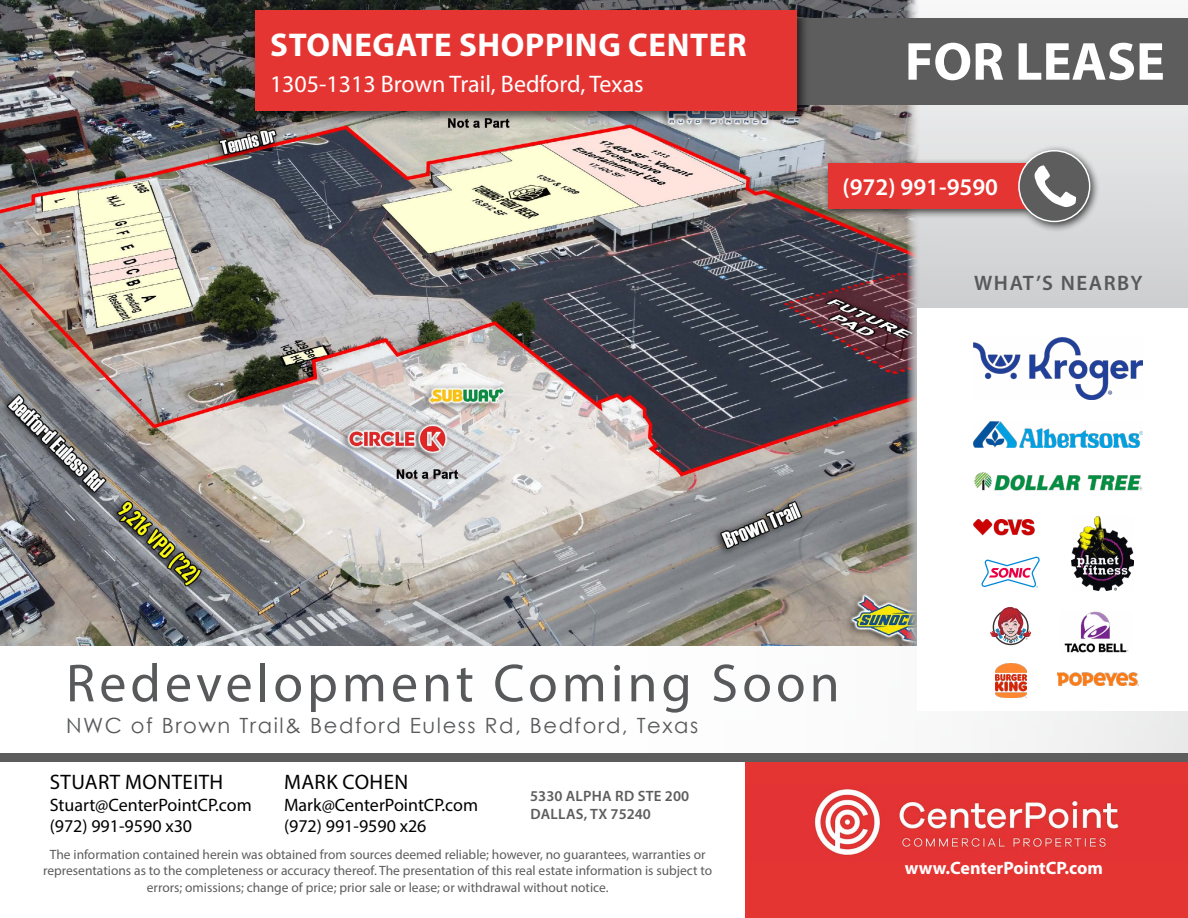
<style>
.page{position:relative;width:1188px;height:918px;background:#fff}
.page>*{position:absolute;margin:0;border:0;box-sizing:border-box;transform-origin:0 0}
.t1{font:54px "Myriad Pro";letter-spacing:.075em;color:#58595b}
.t2{font:700 54px "Myriad Pro";color:#fff}
.t3{font:700 33px "Myriad Pro";letter-spacing:.02em;color:#fff}
.t4{font:24px "Myriad Pro";color:#fff}
.t5{font:600 24px "Myriad Pro";color:#fff}
.t6{font:21px "Century Gothic";letter-spacing:.075em;color:#58595b}
.t7{font:21px "Myriad Pro";letter-spacing:.02em;color:#000}
.t8{font:600 21px "Myriad Pro";letter-spacing:.075em;color:#58595b}
.t9{font:18px/21.6px "Myriad Pro";color:#000}
.t10{font:700 18px "Myriad Pro";color:#fff}
.t11{font:600 15px/18px "Myriad Pro";letter-spacing:.02em;color:#5d5d5d}
.t12{font:13.5px/16.2px "Myriad Pro";color:#5d5d5d;text-align:center}
</style>
<div class="page">
<svg style="left:920px;top:16px;width:268px;height:292px;background:#dadbdc"></svg>
<img style="left:0;top:1px;width:920px;height:645px">
<div style="left:741px;top:18px;width:447px;height:87px;background:#5d5d5d"></div>
<div style="left:746px;top:761px;width:442px;height:157px;background:#e43532"></div>
<div style="left:0;top:753px;width:1188px;height:8px;background:#5d5d5d"></div>
<div style="left:822px;top:144px;width:279px;height:88px;background:#000;opacity:.75"></div>
<div style="left:828px;top:163px;width:225px;height:46px;background:#e43532"></div>
<div style="left:1019px;top:151px;width:71px;height:70px;background:#5d5d5d;border-radius:50%"></div>
<div style="left:1018px;top:150px;width:72px;height:72px;border:2px solid #fff;border-radius:50%"></div>
<svg style="left:1035px;top:165px;width:40px;height:41px"></svg>
<img style="left:815px;top:789px;width:306px;height:68px">
<div style="left:917px;top:309px;width:271px;height:402px;background:#fff"></div>
<div style="left:251px;top:7px;width:559px;height:117px;background:#000;opacity:.6"></div>
<div style="left:255px;top:10px;width:541px;height:101px;background:#e43532"></div>
<img style="left:974px;top:337px;width:168px;height:63px">
<img style="left:974px;top:421px;width:168px;height:27px">
<img style="left:974px;top:472px;width:168px;height:19px">
<img style="left:974px;top:519px;width:61px;height:16px">
<img style="left:1071px;top:516px;width:63px;height:75px">
<svg style="left:981px;top:557px;width:59px;height:30px"></svg>
<img style="left:1064px;top:611px;width:65px;height:41px">
<svg style="left:993px;top:609px;width:36px;height:36px"></svg>
<svg style="left:990px;top:607px;width:41px;height:36px"></svg>
<img style="left:1058px;top:673px;width:81px;height:13px">
<img style="left:996px;top:664px;width:31px;height:34px">
<h2 class="t3" style="left:270px;top:23px;width:478px">STONEGATE SHOPPING CENTER</h2>
<h3 class="t4" style="left:270px;top:69px;width:375px">1305-1313 Brown Trail, Bedford, Texas</h3>
<h1 class="t2" style="left:905px;top:26px;width:261px">FOR LEASE</h1>
<h3 class="t5" style="left:843px;top:172px;width:157px">(972) 991-9590</h3>
<h3 class="t8" style="left:974px;top:270px;width:170px">WHAT’S NEARBY</h3>
<h1 class="t1" style="left:66px;top:650px;width:775px">Redevelopment Coming Soon</h1>
<h3 class="t6" style="left:66px;top:711px;width:634px">NWC of Brown Trail&amp; Bedford Euless Rd, Bedford, Texas</h3>
<h3 class="t7" style="left:284px;top:769px;width:126px">MARK COHEN</h3>
<h3 class="t9" style="left:284px;top:793px;width:196px">Mark@CenterPointCP.com (972) 991-9590 x26</h3>
<p class="t12" style="left:43px;top:846px;width:671px">The information contained herein was obtained from sources deemed reliable; however, no guarantees, warranties or representations as to the completeness or accuracy thereof. The presentation of this real estate information is subject to errors; omissions; change of price; prior sale or lease; or withdrawal without notice.</p>
<h3 class="t7" style="left:50px;top:769px;width:175px">STUART MONTEITH</h3>
<h3 class="t9" style="left:50px;top:793px;width:204px">Stuart@CenterPointCP.com (972) 991-9590 x30</h3>
<p class="t11" style="left:530px;top:786px;width:160px">5330 ALPHA RD STE 200<br>DALLAS, TX 75240</p>
<h3 class="t10" style="left:905px;top:857px;width:200px">www.CenterPointCP.com</h3>
</div>
